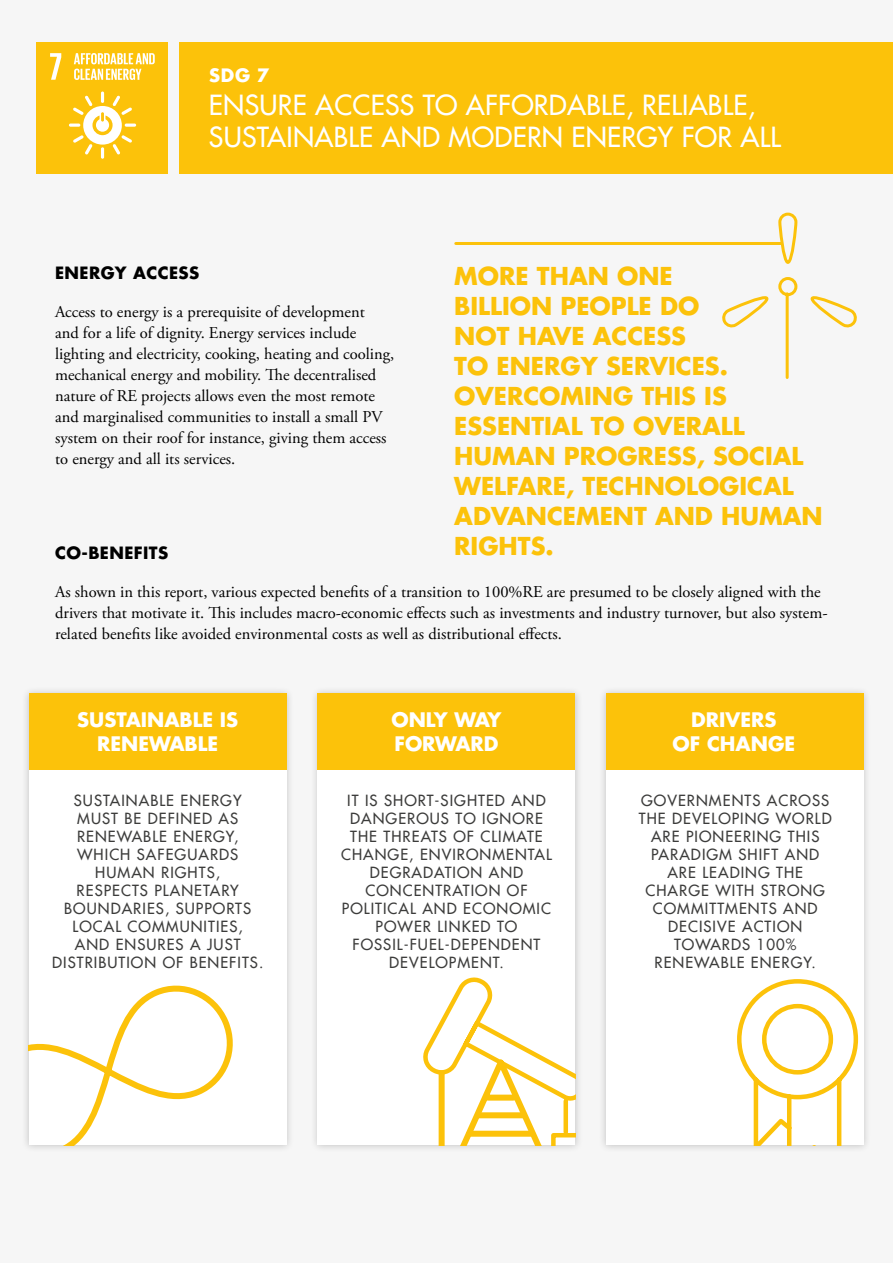
<style>
.page{position:relative;width:893px;height:1263px;background:#f6f6f6}
.page>*{position:absolute;margin:0;border:0;box-sizing:border-box;transform-origin:0 0}
.t1{font:27px/32.4px "Futura LT";letter-spacing:.01em;color:#fff}
.t2{font:700 24px/30px "Futura LT";color:#fcc20a}
.t3{font:700 19.5px/23.4px "Futura LT";color:#fff;text-align:center}
.t4{font:700 18px "Futura";color:#fff}
.t5{font:16.5px/21px "Adobe Garamond Pro";color:#000}
.t6{font:700 16.5px "Futura LT";letter-spacing:.025em;color:#000}
.t7{font:15px/18px "Futura LT";letter-spacing:.07em;color:#3c3c3b;text-align:center}
</style>
<div class="page">
<div style="left:180px;top:42px;width:713px;height:132px;background:#fcc20a"></div>
<hr style="left:456px;top:242px;width:326px;height:3px;background:#fcc20a">
<div style="left:37px;top:42px;width:131px;height:132px;background:#fcc20a"></div>
<svg style="left:50px;top:53px;width:11px;height:27px"></svg>
<svg style="left:69px;top:91px;width:67px;height:68px"></svg>
<svg style="left:74px;top:53px;width:81px;height:27px"></svg>
<div style="left:309px;top:685px;width:274px;height:468px;background:#000;opacity:.2"></div>
<div style="left:318px;top:694px;width:257px;height:451px;background:#fff"></div>
<svg style="left:423px;top:977px;width:152px;height:168px"></svg>
<div style="left:478px;top:1112px;width:45px;height:6px;background:#fcc20a"></div>
<div style="left:469px;top:1131px;width:63px;height:6px;background:#fcc20a"></div>
<div style="left:318px;top:693px;width:257px;height:77px;background:#fcc20a"></div>
<div style="left:21px;top:685px;width:273px;height:468px;background:#000;opacity:.2"></div>
<div style="left:29px;top:694px;width:258px;height:451px;background:#fff"></div>
<svg style="left:29px;top:985px;width:204px;height:160px"></svg>
<div style="left:29px;top:693px;width:258px;height:77px;background:#fcc20a"></div>
<div style="left:598px;top:685px;width:274px;height:468px;background:#000;opacity:.2"></div>
<div style="left:606px;top:694px;width:258px;height:451px;background:#fff"></div>
<svg style="left:737px;top:979px;width:122px;height:166px"></svg>
<div style="left:606px;top:693px;width:258px;height:77px;background:#fcc20a"></div>
<svg style="left:722px;top:212px;width:135px;height:167px"></svg>
<p class="t4" style="left:209px;top:63px;width:61px">SDG 7</p>
<h1 class="t1" style="left:209px;top:88px;width:573px">ENSURE ACCESS TO AFFORDABLE, RELIABLE,<br>SUSTAINABLE AND MODERN ENERGY FOR ALL</h1>
<h2 class="t2" style="left:454px;top:260px;width:370px">MORE THAN ONE<br>BILLION PEOPLE DO<br>NOT HAVE ACCESS<br>TO ENERGY SERVICES.<br>OVERCOMING THIS IS<br>ESSENTIAL TO OVERALL<br>HUMAN PROGRESS, SOCIAL<br>WELFARE, TECHNOLOGICAL<br>ADVANCEMENT AND HUMAN<br>RIGHTS.</h2>
<p class="t6" style="left:55px;top:262px;width:146px">ENERGY ACCESS</p>
<p class="t5" style="left:55px;top:302px;width:341px">Access to energy is a prerequisite of development<br>and for a life of dignity. Energy services include lighting and electricity, cooking, heating and cooling, mechanical energy and mobility. The decentralised nature of RE projects allows even the most remote and marginalised communities to install a small PV system on their roof for instance, giving them access to energy and all its services.</p>
<p class="t6" style="left:55px;top:542px;width:115px">CO-BENEFITS</p>
<p class="t5" style="left:55px;top:582px;width:774px">As shown in this report, various expected benefits of a transition to 100%RE are presumed to be closely aligned with the drivers that motivate it. This includes macro-economic effects such as investments and industry turnover, but also system&shy;related benefits like avoided environmental costs as well as distributional effects.</p>
<p class="t3" style="left:77px;top:708px;width:162px">SUSTAINABLE IS<br>RENEWABLE</p>
<p class="t3" style="left:391px;top:708px;width:111px;text-align:left">ONLY WAY<br>FORWARD</p>
<p class="t3" style="left:672px;top:708px;width:124px">DRIVERS<br>OF CHANGE</p>
<p class="t7" style="left:52px;top:791px;width:213px">SUSTAINABLE ENERGY<br>MUST BE DEFINED AS<br>RENEWABLE ENERGY,<br>WHICH SAFEGUARDS<br>HUMAN RIGHTS,<br>RESPECTS PLANETARY<br>BOUNDARIES, SUPPORTS<br>LOCAL COMMUNITIES,<br>AND ENSURES A JUST<br>DISTRIBUTION OF BENEFITS.</p>
<p class="t7" style="left:639px;top:791px;width:194px">GOVERNMENTS ACROSS<br>THE DEVELOPING WORLD<br>ARE PIONEERING THIS<br>PARADIGM SHIFT AND<br>ARE LEADING THE<br>CHARGE WITH STRONG<br>COMMITTMENTS AND<br>DECISIVE ACTION<br>TOWARDS 100%<br>RENEWABLE ENERGY.</p>
<p class="t7" style="left:341px;top:791px;width:212px">IT IS SHORT-SIGHTED AND<br>DANGEROUS TO IGNORE<br>THE THREATS OF CLIMATE<br>CHANGE, ENVIRONMENTAL<br>DEGRADATION AND<br>CONCENTRATION OF<br>POLITICAL AND ECONOMIC<br>POWER LINKED TO<br>FOSSIL-FUEL-DEPENDENT<br>DEVELOPMENT.</p>
</div>
